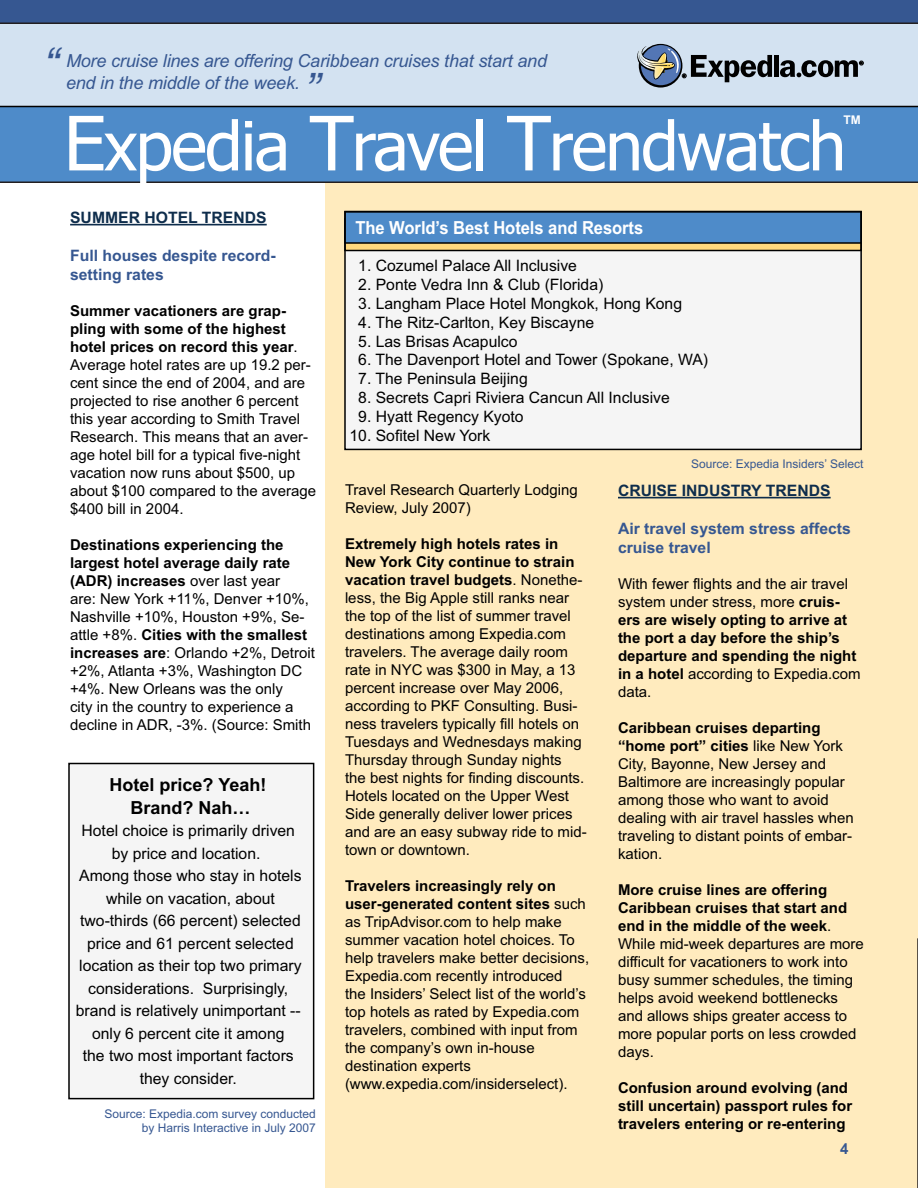
<style>
.page{position:relative;width:918px;height:1188px;background:#fff}
.page>*{position:absolute;margin:0;border:0;box-sizing:border-box;transform-origin:0 0}
.t1{font:67.5px "Tahoma";letter-spacing:-.025em;color:#fff}
.t2{font:italic 45px "Arial";color:#365791}
.t3{font:italic 18px/21.6px "Arial";letter-spacing:-.01em;color:#365791}
.t4{font:700 18px "Arial";letter-spacing:-.005em;color:#fff;scale:.92 1}
.t5{font:700 18px/22.5px "Arial";color:#000;text-align:center}
.t6{font:15.75px/22.5px "Arial";color:#000;text-align:center}
.t7{font:700 15.75px/18.9px "Arial";color:#365791}
.t8{font:700 15.75px "Arial";color:#0e2d4c}
.t9{font:15px/18px "Arial";color:#000}
.t10{font:700 15px/18px "Arial";color:#000}
.t11{font:700 15px "Arial";color:#365791}
.t12{font:12px/14.4px "Arial";color:#365791;text-align:right}
.t13{font:700 12px "Arial";color:#fff}
.s1{font-size:75px}
.s2{font-weight:700}
.s3{font-weight:400}
</style>
<div class="page">
<div style="left:69px;top:763px;width:245px;height:335px;background:#f5f5f5"></div>
<div style="left:68px;top:763px;width:246px;height:336px;border:2px solid #000"></div>
<div style="left:326px;top:0;width:592px;height:1188px;background:#ffebbe"></div>
<hr style="left:70px;top:224px;width:197px;height:1px;background:#0e2d4c">
<hr style="left:618px;top:497px;width:213px;height:1px;background:#0e2d4c">
<svg style="left:917px;top:938px;width:1px;height:250px"></svg>
<div style="left:0;top:107px;width:918px;height:76px;background:#4e8bc9"></div>
<div style="left:0;top:24px;width:918px;height:83px;background:#d3e2f1"></div>
<svg style="left:635px;top:44px;width:229px;height:44px;background:#9ba7b4"></svg>
<svg style="left:0;top:0;width:918px;height:24px;background:#345389"></svg>
<div style="left:345px;top:212px;width:516px;height:237px;background:#f5f5f5"></div>
<div style="left:345px;top:219px;width:516px;height:31px;background:#ffd87d"></div>
<div style="left:344px;top:218px;width:518px;height:33px;border:2px solid #000"></div>
<div style="left:345px;top:212px;width:516px;height:31px;background:#4e8bc9"></div>
<div style="left:344px;top:211px;width:518px;height:33px;border:2px solid #000"></div>
<div style="left:344px;top:211px;width:518px;height:239px;border:2px solid #000"></div>
<h2 class="t2" style="left:43px;top:48px;width:16px">“</h2>
<p class="t3" style="left:66px;top:52px;width:483px">More cruise lines are offering Caribbean cruises that start and end in the middle of the week.</p>
<h2 class="t2" style="left:305px;top:73px;width:16px">”</h2>
<h1 class="t1" style="left:64px;top:108px;width:784px"><span class="s1">E</span>xpedia <span class="s1">T</span>ravel <span class="s1">T</span>rendwatch</h1>
<p class="t13" style="left:844px;top:115px;width:19px">TM</p>
<p class="t8" style="left:70px;top:212px;width:198px">SUMMER HOTEL TRENDS</p>
<p class="t7" style="left:70px;top:247px;width:207px">Full houses despite record&shy;setting rates</p>
<p class="t9" style="left:70px;top:303px;width:247px"><span class="s2">Summer vacationers are grap&shy;pling with some of the highest hotel prices on record this year</span>.<br>Average hotel rates are up 19.2 per&shy;cent since the end of 2004, and are projected to rise another 6 percent this year according to Smith Travel<br>Research. This means that an aver&shy;age hotel bill for a typical five-night vacation now runs about $500, up about $100 compared to the average $400 bill in 2004.</p>
<p class="t9" style="left:70px;top:537px;width:246px"><span class="s2">Destinations experiencing the largest hotel average daily rate (ADR) increases</span> over last year<br>are: New York +11%, Denver +10%,<br>Nashville +10%, Houston +9%, Se&shy;attle +8%. <span class="s2">Cities with the smallest increases are</span>: Orlando +2%, Detroit +2%, Atlanta +3%, Washington DC +4%. New Orleans was the only<br>city in the country to experience a decline in ADR, -3%. (Source: Smith</p>
<p class="t5" style="left:110px;top:775px;width:158px">Hotel price? Yeah!<br>Brand? Nah…</p>
<p class="t6" style="left:76px;top:821px;width:227px">Hotel choice is primarily driven by price and location.<br>Among those who stay in hotels while on vacation, about two-thirds (66 percent) selected price and 61 percent selected location as their top two primary considerations. Surprisingly, brand is relatively unimportant -- only 6 percent cite it among<br>the two most important factors they consider.</p>
<p class="t12" style="left:104px;top:1107px;width:213px">Source: Expedia.com survey conducted by Harris Interactive in July 2007</p>
<p class="t4" style="left:355px;top:222px;width:314px">The World’s Best Hotels and Resorts</p>
<p class="t6" style="left:358px;top:256px;width:220px">1. Cozumel Palace All Inclusive</p>
<p class="t6" style="left:358px;top:275px;width:247px">2. Ponte Vedra Inn &amp; Club (Florida)</p>
<p class="t6" style="left:358px;top:294px;width:325px">3. Langham Place Hotel Mongkok, Hong Kong</p>
<p class="t6" style="left:358px;top:312px;width:238px">4. The Ritz-Carlton, Key Biscayne</p>
<p class="t6" style="left:358px;top:331px;width:161px">5. Las Brisas Acapulco</p>
<p class="t6" style="left:358px;top:350px;width:351px">6. The Davenport Hotel and Tower (Spokane, WA)</p>
<p class="t6" style="left:358px;top:369px;width:171px">7. The Peninsula Beijing</p>
<p class="t6" style="left:358px;top:388px;width:313px">8. Secrets Capri Riviera Cancun All Inclusive</p>
<p class="t6" style="left:358px;top:407px;width:167px">9. Hyatt Regency Kyoto</p>
<p class="t6" style="left:350px;top:426px;width:142px">10. Sofitel New York</p>
<p class="t9" style="left:345px;top:483px;width:234px">Travel Research Quarterly Lodging<br>Review, July 2007)</p>
<p class="t9" style="left:345px;top:537px;width:243px"><span class="s2">Extremely high hotels rates in<br>New York City continue to strain vacation travel budgets</span>. Nonethe&shy;less, the Big Apple still ranks near the top of the list of summer travel destinations among Expedia.com travelers. The average daily room rate in NYC was $300 in May, a 13 percent increase over May 2006, according to PKF Consulting. Busi&shy;ness travelers typically fill hotels on<br>Tuesdays and Wednesdays making<br>Thursday through Sunday nights<br>the best nights for finding discounts.<br>Hotels located on the Upper West<br>Side generally deliver lower prices and are an easy subway ride to mid&shy;town or downtown.</p>
<p class="t9" style="left:345px;top:879px;width:246px"><span class="s2">Travelers increasingly rely on user-generated content sites</span> such as TripAdvisor.com to help make summer vacation hotel choices. To help travelers make better decisions, Expedia.com recently introduced<br>the Insiders’ Select list of the world’s top hotels as rated by Expedia.com travelers, combined with input from the company’s own in-house destination experts (www.expedia.com/insiderselect).</p>
<p class="t12" style="left:691px;top:458px;width:174px">Source: Expedia Insiders’ Select</p>
<p class="t8" style="left:618px;top:485px;width:214px">CRUISE INDUSTRY TRENDS</p>
<p class="t7" style="left:618px;top:520px;width:234px">Air travel system stress affects cruise travel</p>
<p class="t10" style="left:618px;top:576px;width:244px"><span class="s3">With fewer flights and the air travel system under stress, more</span> cruis&shy;ers are wisely opting to arrive at the port a day before the ship’s departure and spending the night in a hotel <span class="s3">according to Expedia.com data.</span></p>
<p class="t9" style="left:618px;top:720px;width:237px"><span class="s2">Caribbean cruises departing “home port” cities</span> like New York<br>City, Bayonne, New Jersey and<br>Baltimore are increasingly popular among those who want to avoid dealing with air travel hassles when traveling to distant points of embar&shy;kation.</p>
<p class="t9" style="left:618px;top:882px;width:247px"><span class="s2">More cruise lines are offering<br>Caribbean cruises that start and end in the middle of the week</span>.<br>While mid-week departures are more difficult for vacationers to work into busy summer schedules, the timing helps avoid weekend bottlenecks and allows ships greater access to more popular ports on less crowded days.</p>
<p class="t10" style="left:618px;top:1080px;width:236px">Confusion around evolving (and still uncertain) passport rules for travelers entering or re-entering</p>
<p class="t11" style="left:840px;top:1143px;width:10px">4</p>
</div>
